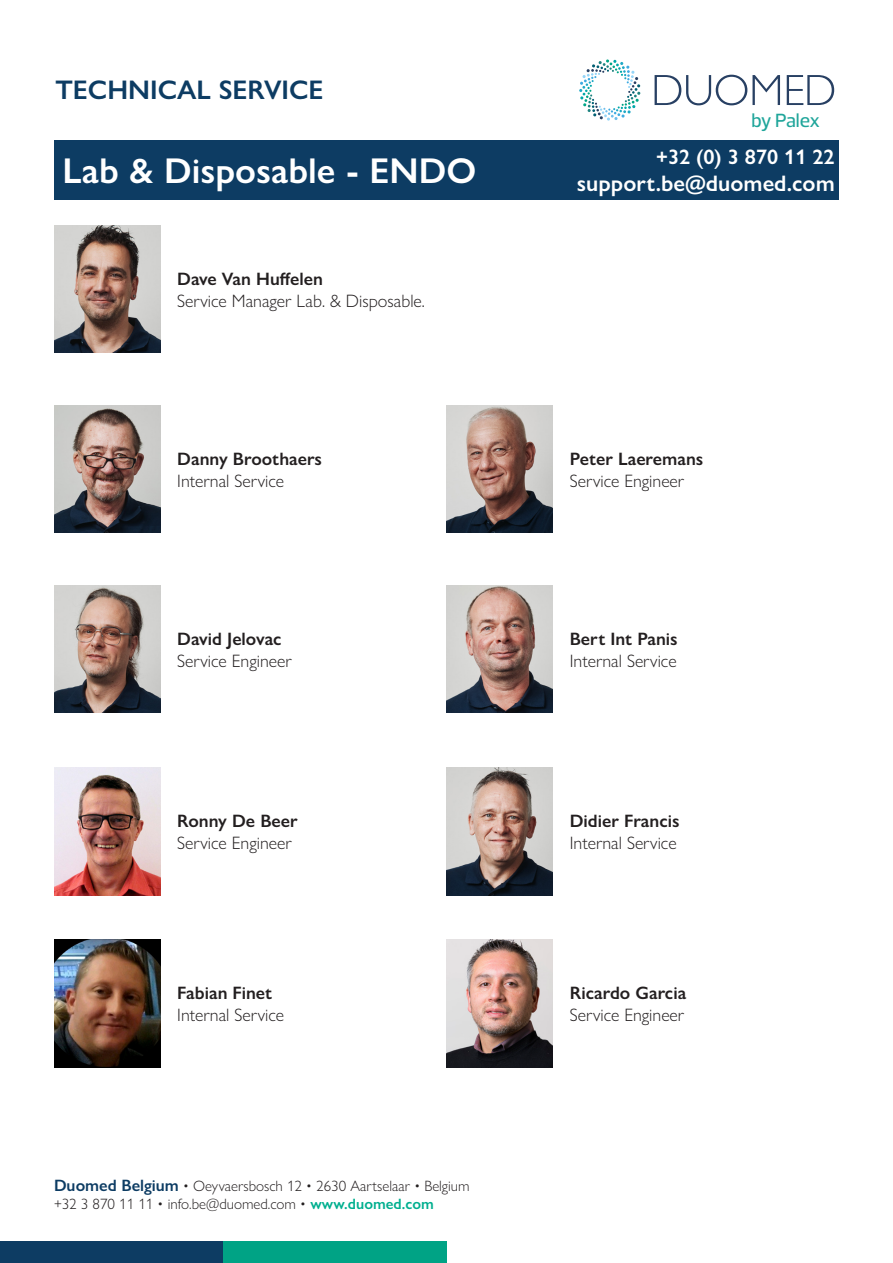
<style>
.page{position:relative;width:893px;height:1263px;background:#fff}
.page>*{position:absolute;margin:0;border:0;box-sizing:border-box;transform-origin:0 0}
.t1{font:600 36px "Gill Sans Nova";color:#fff}
.t2{font:600 27px "Gill Sans Nova";color:#0d3c63}
.t3{font:600 22.5px "Gill Sans Nova";color:#fff}
.t4{font:600 21px "Gill Sans Nova";color:#fff}
.t5{font:500 19.5px "Prelo";letter-spacing:-.03em;color:#1fa59a}
.t6{font:300 18px "Gill Sans Nova";color:#231f20}
.t7{font:600 18px "Gill Sans Nova";color:#231f20}
.t8{font:300 15px "Gill Sans Nova";color:#231f20}
.s1{font-weight:600;font-size:16.5px;color:#0d3c63}
.s2{font-weight:600;color:#01af8f}
</style>
<div class="page">
<div style="left:54px;top:140px;width:785px;height:60px;background:#0d3c63"></div>
<div style="left:0;top:1242px;width:223px;height:21px;background:#0d3c63"></div>
<div style="left:223px;top:1242px;width:223px;height:21px;background:#00a385"></div>
<img style="left:54px;top:767px;width:106px;height:128px">
<img style="left:54px;top:225px;width:106px;height:128px">
<img style="left:54px;top:405px;width:106px;height:128px">
<img style="left:446px;top:585px;width:107px;height:128px">
<img style="left:446px;top:767px;width:107px;height:128px">
<img style="left:54px;top:585px;width:106px;height:128px">
<img style="left:446px;top:405px;width:107px;height:128px">
<img style="left:54px;top:940px;width:106px;height:127px">
<img style="left:446px;top:940px;width:107px;height:127px">
<svg style="left:579px;top:59px;width:61px;height:62px"></svg>
<svg style="left:655px;top:75px;width:179px;height:30px"></svg>
<p class="t2" style="left:55px;top:73px;width:269px">TECHNICAL SERVICE</p>
<p class="t5" style="left:751px;top:108px;width:70px">by Palex</p>
<p class="t1" style="left:63px;top:149px;width:415px">Lab &amp; Disposable - ENDO</p>
<p class="t4" style="left:656px;top:144px;width:180px">+32 (0) 3 870 11 22</p>
<p class="t3" style="left:577px;top:170px;width:259px">support.be@duomed.com</p>
<p class="t7" style="left:177px;top:268px;width:147px">Dave Van Huffelen</p>
<p class="t6" style="left:177px;top:289px;width:249px">Service Manager Lab. &amp; Disposable.</p>
<p class="t7" style="left:177px;top:448px;width:146px">Danny Broothaers</p>
<p class="t6" style="left:177px;top:469px;width:108px">Internal Service</p>
<p class="t7" style="left:177px;top:628px;width:106px">David Jelovac</p>
<p class="t6" style="left:177px;top:649px;width:116px">Service Engineer</p>
<p class="t7" style="left:177px;top:810px;width:122px">Ronny De Beer</p>
<p class="t6" style="left:177px;top:832px;width:116px">Service Engineer</p>
<p class="t7" style="left:177px;top:982px;width:96px">Fabian Finet</p>
<p class="t6" style="left:177px;top:1004px;width:108px">Internal Service</p>
<p class="t8" style="left:54px;top:1177px;width:417px"><span class="s1">Duomed Belgium</span> • Oeyvaersbosch 12 • 2630 Aartselaar • Belgium</p>
<p class="t8" style="left:54px;top:1195px;width:381px">+32 3 870 11 11 • info.be@duomed.com • <span class="s2">www.duomed.com</span></p>
<p class="t7" style="left:570px;top:448px;width:135px">Peter Laeremans</p>
<p class="t6" style="left:570px;top:469px;width:116px">Service Engineer</p>
<p class="t7" style="left:570px;top:628px;width:109px">Bert Int Panis</p>
<p class="t6" style="left:570px;top:649px;width:108px">Internal Service</p>
<p class="t7" style="left:570px;top:810px;width:111px">Didier Francis</p>
<p class="t6" style="left:570px;top:832px;width:108px">Internal Service</p>
<p class="t7" style="left:570px;top:982px;width:118px">Ricardo Garcia</p>
<p class="t6" style="left:570px;top:1004px;width:116px">Service Engineer</p>
</div>
